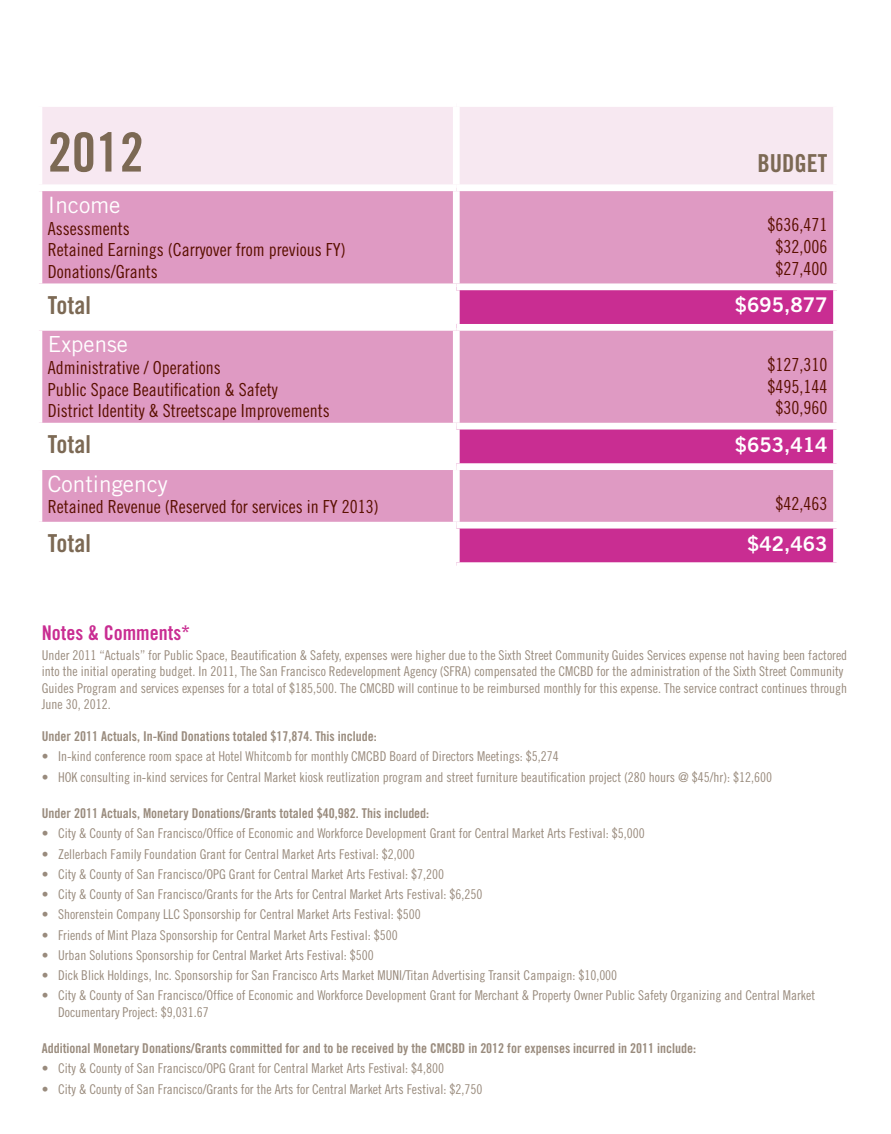
<style>
.page{position:relative;width:891px;height:1134px;background:#fff}
.page>*{position:absolute;margin:0;border:0;box-sizing:border-box;transform-origin:0 0}
.Chart____Header_L{font:54px "Trade Gothic LT Std Bd Cn 20";color:#7c6954}
.Chart____Header_L-2{font:24.75px "Trade Gothic LT Std Bd Cn 20";color:#7c6954}
.Chart____Header{font:24.75px "Trade Gothic LT Std Bd Cn 20";color:#7c6954}
.Chart___White_Header{font:22.5px "Trade Gothic LT Std";color:#fff}
.t1{font:22.05px "Trade Gothic LT Std";color:#fff}
.Chart____White_Total{font:20.25px "Trade Gothic Bold Two";color:#fff}
.Header_C____Assessme{font:20.25px "Trade Gothic LT Std Bd Cn 20";color:#c92d92}
.Chart____Grey_List{font:18px "Trade Gothic LT Std Cn 18";color:#5a1000}
.Chart____Grey_List_N{font:18px "Trade Gothic LT Std Cn 18";color:#5a1000}
.Chart____Notes_Bulle{font:13.5px/16.2px "Trade Gothic LT Std Cn 18";color:#998b7d}
.Chart____Notes{font:13.5px/16.2px "Trade Gothic LT Std Cn 18";color:#998b7d}
.Chart____Bolded_Sub{font:13.5px "Trade Gothic LT Std Bd Cn 20";color:#998b7d}
</style>
<div class="page">
<div style="left:42px;top:107px;width:791px;height:77px;background:#f7e8f1"></div>
<div style="left:42px;top:191px;width:791px;height:232px;background:#df9ac3"></div>
<svg style="left:42px;top:290px;width:411px;height:232px;fill:#df9ac3"></svg>
<div style="left:456px;top:287px;width:381px;height:40px;background:#c92d92"></div>
<svg style="left:460px;top:430px;width:373px;height:132px;background:#d25da7"></svg>
<div style="left:453px;top:107px;width:7px;height:77px;background:#fff"></div>
<div style="left:453px;top:191px;width:7px;height:92px;background:#fff"></div>
<div style="left:36px;top:283px;width:420px;height:7px;background:#fff"></div>
<div style="left:456px;top:283px;width:384px;height:7px;background:#fff"></div>
<div style="left:453px;top:290px;width:7px;height:34px;background:#fff"></div>
<div style="left:833px;top:290px;width:7px;height:34px;background:#fff"></div>
<div style="left:36px;top:324px;width:420px;height:7px;background:#fff"></div>
<div style="left:456px;top:324px;width:384px;height:7px;background:#fff"></div>
<div style="left:453px;top:331px;width:7px;height:92px;background:#fff"></div>
<div style="left:36px;top:423px;width:420px;height:7px;background:#fff"></div>
<div style="left:36px;top:463px;width:420px;height:7px;background:#fff"></div>
<div style="left:456px;top:463px;width:384px;height:7px;background:#fff"></div>
<div style="left:456px;top:522px;width:384px;height:7px;background:#fff"></div>
<p class="Chart____Header_L" style="left:48px;top:120px;width:97px">2012</p>
<p class="Chart___White_Header" style="left:48px;top:191px;width:74px">Income</p>
<p class="Chart____Grey_List" style="left:48px;top:218px;width:84px">Assessments</p>
<p class="Chart____Grey_List" style="left:48px;top:239px;width:299px">Retained Earnings (Carryover from previous FY)</p>
<p class="Chart____Grey_List" style="left:48px;top:261px;width:111px">Donations/Grants</p>
<p class="Chart____Header" style="left:757px;top:148px;width:72px">BUDGET</p>
<p class="Chart____Grey_List_N" style="left:768px;top:214px;width:61px">$636,471</p>
<p class="Chart____Grey_List_N" style="left:776px;top:236px;width:53px">$32,006</p>
<p class="Chart____Grey_List_N" style="left:776px;top:257px;width:53px">$27,400</p>
<p class="Chart____Header_L-2" style="left:48px;top:290px;width:45px">Total</p>
<p class="Chart____White_Total" style="left:735px;top:292px;width:94px">$695,877</p>
<p class="t1" style="left:48px;top:331px;width:82px">Expense</p>
<p class="Chart____Grey_List" style="left:48px;top:357px;width:174px">Administrative / Operations</p>
<p class="Chart____Grey_List" style="left:48px;top:378px;width:231px">Public Space Beautification &amp; Safety</p>
<p class="Chart____Grey_List" style="left:48px;top:400px;width:283px">District Identity &amp; Streetscape Improvements</p>
<p class="Chart____Grey_List" style="left:768px;top:354px;width:61px">$127,310</p>
<p class="Chart____Grey_List" style="left:768px;top:375px;width:61px">$495,144</p>
<p class="Chart____Grey_List" style="left:776px;top:397px;width:53px">$30,960</p>
<p class="Chart____Header_L-2" style="left:48px;top:429px;width:45px">Total</p>
<p class="Chart____White_Total" style="left:735px;top:432px;width:94px">$653,414</p>
<p class="Chart___White_Header" style="left:48px;top:470px;width:122px">Contingency</p>
<p class="Chart____Grey_List" style="left:48px;top:496px;width:332px">Retained Revenue (Reserved for services in FY 2013)</p>
<p class="Chart____Grey_List" style="left:776px;top:493px;width:53px">$42,463</p>
<p class="Chart____Header_L-2" style="left:48px;top:528px;width:45px">Total</p>
<p class="Chart____White_Total" style="left:747px;top:531px;width:82px">$42,463</p>
<p class="Header_C____Assessme" style="left:42px;top:620px;width:150px">Notes &amp; Comments*</p>
<p class="Chart____Notes" style="left:42px;top:647px;width:807px">Under 2011 “Actuals” for Public Space, Beautification &amp; Safety, expenses were higher due to the Sixth Street Community Guides Services expense not having been factored into the initial operating budget. In 2011, The San Francisco Redevelopment Agency (SFRA) compensated the CMCBD for the administration of the Sixth Street Community Guides Program and services expenses for a total of $185,500. The CMCBD will continue to be reimbursed monthly for this expense. The service contract continues through June 30, 2012.</p>
<p class="Chart____Bolded_Sub" style="left:42px;top:728px;width:336px">Under 2011 Actuals, In-Kind Donations totaled $17,874. This include:</p>
<p class="Chart____Notes_Bulle" style="left:42px;top:748px;width:519px">• In-kind conference room space at Hotel Whitcomb for monthly CMCBD Board of Directors Meetings: $5,274</p>
<p class="Chart____Notes_Bulle" style="left:42px;top:769px;width:732px">• HOK consulting in-kind services for Central Market kiosk reutlization program and street furniture beautification project (280 hours @ $45/hr): $12,600</p>
<p class="Chart____Bolded_Sub" style="left:42px;top:805px;width:389px">Under 2011 Actuals, Monetary Donations/Grants totaled $40,982. This included:</p>
<p class="Chart____Notes_Bulle" style="left:42px;top:825px;width:605px">• City &amp; County of San Francisco/Office of Economic and Workforce Development Grant for Central Market Arts Festival: $5,000</p>
<p class="Chart____Notes_Bulle" style="left:42px;top:846px;width:375px">• Zellerbach Family Foundation Grant for Central Market Arts Festival: $2,000</p>
<p class="Chart____Notes_Bulle" style="left:42px;top:866px;width:404px">• City &amp; County of San Francisco/OPG Grant for Central Market Arts Festival: $7,200</p>
<p class="Chart____Notes_Bulle" style="left:42px;top:886px;width:442px">• City &amp; County of San Francisco/Grants for the Arts for Central Market Arts Festival: $6,250</p>
<p class="Chart____Notes_Bulle" style="left:42px;top:906px;width:381px">• Shorenstein Company LLC Sponsorship for Central Market Arts Festival: $500</p>
<p class="Chart____Notes_Bulle" style="left:42px;top:927px;width:357px">• Friends of Mint Plaza Sponsorship for Central Market Arts Festival: $500</p>
<p class="Chart____Notes_Bulle" style="left:42px;top:947px;width:333px">• Urban Solutions Sponsorship for Central Market Arts Festival: $500</p>
<p class="Chart____Notes_Bulle" style="left:42px;top:967px;width:577px">• Dick Blick Holdings, Inc. Sponsorship for San Francisco Arts Market MUNI/Titan Advertising Transit Campaign: $10,000</p>
<p class="Chart____Notes_Bulle" style="left:58px;top:987px;width:759px;text-indent:-16px">• City &amp; County of San Francisco/Office of Economic and Workforce Development Grant for Merchant &amp; Property Owner Public Safety Organizing and Central Market<br>Documentary Project: $9,031.67</p>
<p class="Chart____Bolded_Sub" style="left:42px;top:1040px;width:656px">Additional Monetary Donations/Grants committed for and to be received by the CMCBD in 2012 for expenses incurred in 2011 include:</p>
<p class="Chart____Notes_Bulle" style="left:42px;top:1060px;width:404px">• City &amp; County of San Francisco/OPG Grant for Central Market Arts Festival: $4,800</p>
<p class="Chart____Notes_Bulle" style="left:42px;top:1080px;width:442px">• City &amp; County of San Francisco/Grants for the Arts for Central Market Arts Festival: $2,750</p>
</div>
